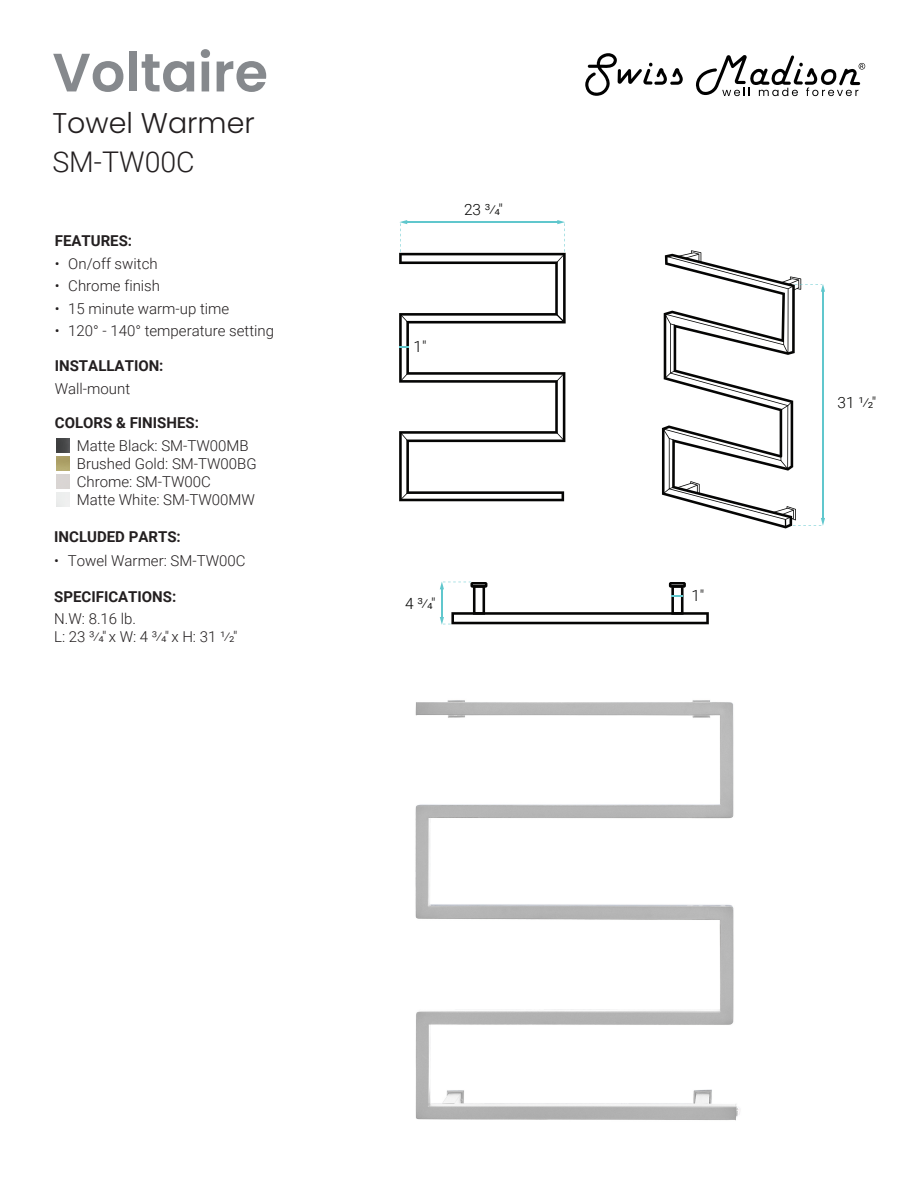
<style>
.page{position:relative;width:918px;height:1188px;background:#fff}
.page>*{position:absolute;margin:0;border:0;box-sizing:border-box;transform-origin:0 0}
.t1{font:600 54px "Poppins";color:#86898d}
.t2{font:300 28.5px "Poppins";color:#231f20}
.t3{font:300 28.5px "Roboto";color:#231f20}
.t4{font:300 15.45px "Roboto";color:#050504}
.t5{font:300 15px/18px "Roboto";color:#231f20}
.t6{font:700 15px "Roboto";color:#231f20}
</style>
<div class="page">
<svg style="left:585px;top:53px;width:98px;height:43px"></svg>
<svg style="left:696px;top:55px;width:169px;height:41px"></svg>
<img style="left:415px;top:700px;width:325px;height:421px">
<svg style="left:662px;top:250px;width:163px;height:278px"></svg>
<svg style="left:399px;top:220px;width:167px;height:281px"></svg>
<svg style="left:440px;top:582px;width:269px;height:43px"></svg>
<img style="left:56px;top:439px;width:14px;height:13px">
<img style="left:56px;top:457px;width:14px;height:13px">
<h1 class="t1" style="left:52px;top:41px;width:217px">Voltaire</h1>
<h2 class="t2" style="left:52px;top:106px;width:204px">Towel Warmer</h2>
<h2 class="t3" style="left:52px;top:142px;width:144px">SM-TW00C</h2>
<p class="t6" style="left:55px;top:231px;width:79px">FEATURES:</p>
<p class="t5" style="left:55px;top:254px;width:104px">• On/off switch</p>
<p class="t5" style="left:55px;top:277px;width:107px">• Chrome finish</p>
<p class="t5" style="left:55px;top:299px;width:176px">• 15 minute warm-up time</p>
<p class="t5" style="left:55px;top:322px;width:221px">• 120° - 140° temperature setting</p>
<p class="t6" style="left:55px;top:355px;width:110px">INSTALLATION:</p>
<p class="t5" style="left:55px;top:379px;width:77px">Wall-mount</p>
<p class="t6" style="left:55px;top:413px;width:146px">COLORS &amp; FINISHES:</p>
<p class="t5" style="left:77px;top:436px;width:181px">Matte Black: SM-TW00MB<br>Brushed Gold: SM-TW00BG<br>Chrome: SM-TW00C<br>Matte White: SM-TW00MW</p>
<p class="t6" style="left:54px;top:526px;width:128px">INCLUDED PARTS:</p>
<p class="t5" style="left:54px;top:551px;width:193px">• Towel Warmer: SM-TW00C</p>
<p class="t6" style="left:54px;top:586px;width:124px">SPECIFICATIONS:</p>
<p class="t5" style="left:54px;top:609px;width:185px">N.W: 8.16 lb.<br>L: 23 ³⁄4" x W: 4 ³⁄4" x H: 31 ¹⁄2"</p>
<p class="t4" style="left:464px;top:198px;width:40px">23 ³⁄4"</p>
<p class="t4" style="left:414px;top:335px;width:14px">1"</p>
<p class="t4" style="left:405px;top:592px;width:32px">4 ³⁄4"</p>
<p class="t4" style="left:691px;top:585px;width:14px">1"</p>
<p class="t4" style="left:838px;top:392px;width:40px">31 ¹⁄2"</p>
</div>
